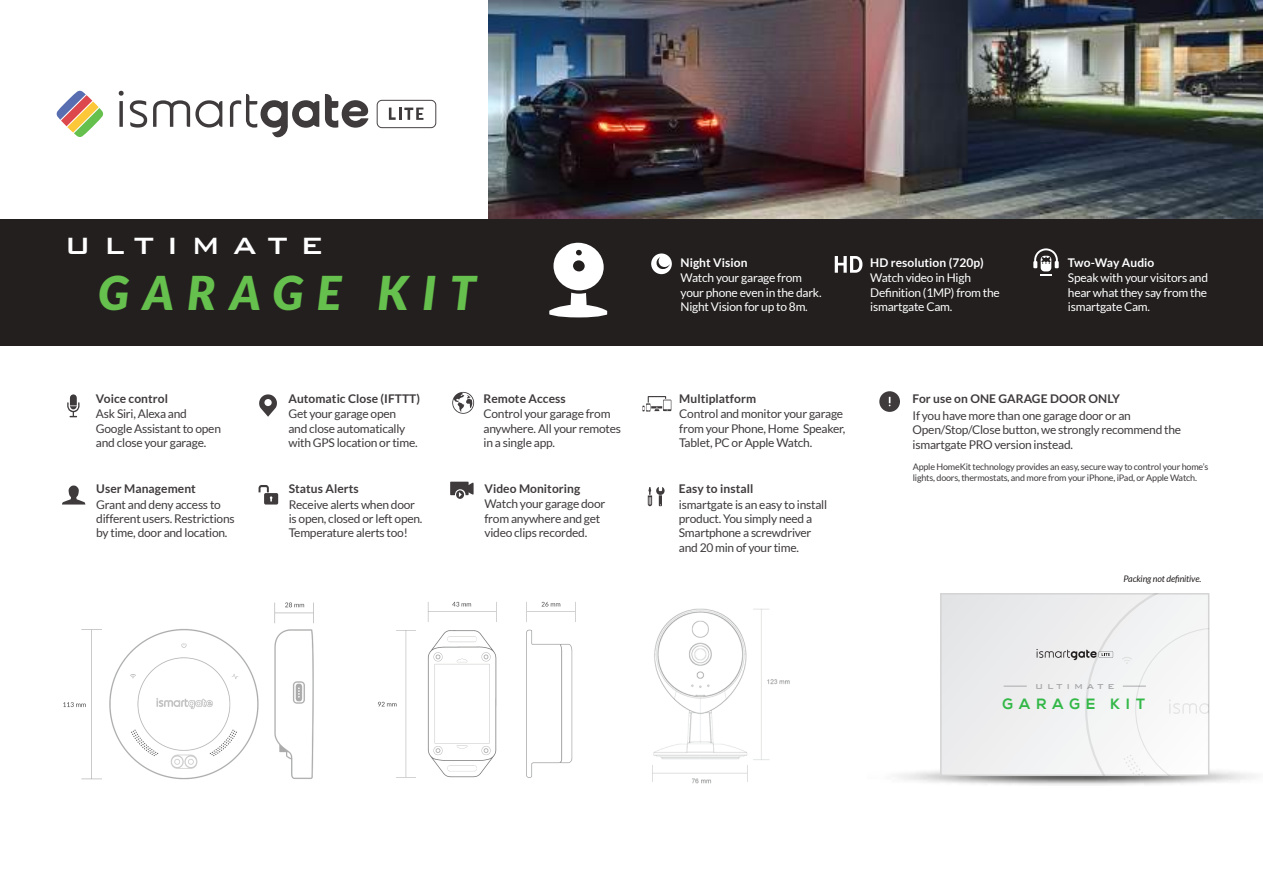
<style>
.page{position:relative;width:1263px;height:893px;background:#fff}
.page>*{position:absolute;margin:0;border:0;box-sizing:border-box;transform-origin:0 0}
.t1{font:italic 900 46.5px "Lato";letter-spacing:.3em;color:#66c04d}
.t2{font:500 31.5px "Bank Gothic BT";letter-spacing:.4em;color:#fff}
.t3{font:700 14.85px "Nexa";letter-spacing:.4em;color:#33b848}
.t4{font:12px/14.4px "Lato";letter-spacing:-.02em;color:#3f3b3c}
.t5{font:12px/14.4px "Lato";letter-spacing:-.02em;color:#fff}
.t6{font:700 12px "Lato";letter-spacing:.005em;color:#3f3b3c}
.t7{font:700 12px "Lato";letter-spacing:.005em;color:#fff}
.t8{font:500 9.6px "Bank Gothic BT";letter-spacing:.4em;color:#aaaaac}
.t9{font:9px/10.8px "Lato";letter-spacing:-.02em;color:#3f3b3c}
.t10{font:italic 9px "Lato";letter-spacing:-.015em;color:#241f1f}
</style>
<div class="page">
<img style="left:488px;top:0;width:775px;height:219px">
<div style="left:0;top:219px;width:1263px;height:127px;background:#241f1f"></div>
<svg style="left:119px;top:91px;width:5px;height:36px"></svg>
<svg style="left:130px;top:100px;width:17px;height:28px"></svg>
<svg style="left:153px;top:100px;width:69px;height:28px"></svg>
<svg style="left:230px;top:94px;width:89px;height:43px"></svg>
<svg style="left:325px;top:94px;width:43px;height:34px"></svg>
<svg style="left:56px;top:90px;width:47px;height:47px"></svg>
<svg style="left:377px;top:100px;width:59px;height:28px"></svg>
<img style="left:63px;top:602px;width:251px;height:178px">
<img style="left:378px;top:601px;width:198px;height:177px">
<svg style="left:259px;top:394px;width:18px;height:23px"></svg>
<svg style="left:67px;top:394px;width:13px;height:23px"></svg>
<svg style="left:450px;top:482px;width:24px;height:17px"></svg>
<svg style="left:452px;top:392px;width:22px;height:22px"></svg>
<svg style="left:62px;top:485px;width:23px;height:19px"></svg>
<svg style="left:259px;top:485px;width:19px;height:19px"></svg>
<svg style="left:642px;top:396px;width:29px;height:16px"></svg>
<svg style="left:648px;top:487px;width:17px;height:19px"></svg>
<svg style="left:879px;top:391px;width:21px;height:21px"></svg>
<svg style="left:651px;top:253px;width:21px;height:21px"></svg>
<svg style="left:835px;top:256px;width:27px;height:17px"></svg>
<svg style="left:1033px;top:248px;width:26px;height:27px"></svg>
<svg style="left:549px;top:242px;width:58px;height:75px"></svg>
<img style="left:652px;top:608px;width:138px;height:176px">
<img style="left:898px;top:768px;width:357px;height:17px">
<div style="left:941px;top:594px;width:268px;height:181px;background:#eaebec"></div>
<div style="left:940px;top:593px;width:269px;height:183px;border:2px solid #d5d4d5"></div>
<svg style="left:1004px;top:686px;width:23px;height:1px"></svg>
<svg style="left:1036px;top:594px;width:173px;height:181px"></svg>
<h2 class="t2" style="left:65px;top:229px;width:261px">ULTIMATE</h2>
<h1 class="t1" style="left:99px;top:266px;width:378px">GARAGE KIT</h1>
<p class="t6" style="left:96px;top:391px;width:73px">Voice control</p>
<p class="t4" style="left:96px;top:407px;width:127px">Ask Siri, Alexa and<br>Google Assistant to open and close your garage.</p>
<p class="t6" style="left:96px;top:481px;width:101px">User Management</p>
<p class="t4" style="left:96px;top:497px;width:140px">Grant and deny access to different users. Restrictions by time, door and location.</p>
<p class="t6" style="left:288px;top:391px;width:133px">Automatic Close (IFTTT)</p>
<p class="t4" style="left:288px;top:407px;width:131px">Get your garage open and close automatically with GPS location or time.</p>
<p class="t6" style="left:289px;top:481px;width:72px">Status Alerts</p>
<p class="t4" style="left:289px;top:497px;width:135px">Receive alerts when door is open, closed or left open.<br>Temperature alerts too!</p>
<p class="t6" style="left:483px;top:392px;width:84px">Remote Access</p>
<p class="t4" style="left:483px;top:407px;width:139px">Control your garage from anywhere. All your remotes in a single app.</p>
<p class="t6" style="left:484px;top:481px;width:97px">Video Monitoring</p>
<p class="t4" style="left:484px;top:496px;width:122px">Watch your garage door from anywhere and get video clips recorded.</p>
<p class="t7" style="left:681px;top:256px;width:68px">Night Vision</p>
<p class="t5" style="left:681px;top:271px;width:142px">Watch your garage from your phone even in the dark.<br>Night Vision for up to 8m.</p>
<p class="t7" style="left:870px;top:256px;width:115px">HD resolution (720p)</p>
<p class="t5" style="left:870px;top:271px;width:131px">Watch video in High<br>Definition (1MP) from the ismartgate Cam.</p>
<p class="t7" style="left:1068px;top:256px;width:88px">Two-Way Audio</p>
<p class="t5" style="left:1068px;top:271px;width:142px;text-align:justify">Speak with your visitors and hear what they say from the ismartgate Cam.</p>
<p class="t6" style="left:679px;top:392px;width:78px">Multiplatform</p>
<p class="t4" style="left:679px;top:407px;width:168px">Control and monitor your garage from your Phone, Home Speaker,<br>Tablet, PC or Apple Watch.</p>
<p class="t6" style="left:679px;top:481px;width:76px">Easy to install</p>
<p class="t4" style="left:679px;top:497px;width:150px">ismartgate is an easy to install product. You simply need a<br>Smartphone a screwdriver and 20 min of your time.</p>
<p class="t6" style="left:912px;top:392px;width:209px">For use on ONE GARAGE DOOR ONLY</p>
<p class="t4" style="left:912px;top:408px;width:270px">If you have more than one garage door or an<br>Open/Stop/Close button, we strongly recommend the ismartgate PRO version instead.</p>
<p class="t9" style="left:913px;top:461px;width:297px">Apple HomeKit technology provides an easy, secure way to control your home’s lights, doors, thermostats, and more from your iPhone, iPad, or Apple Watch.</p>
<p class="t10" style="left:1123px;top:574px;width:79px">Packing not definitive.</p>
<p class="t8" style="left:1035px;top:681px;width:81px">ULTIMATE</p>
<p class="t3" style="left:1002px;top:695px;width:144px">GARAGE KIT</p>
</div>
